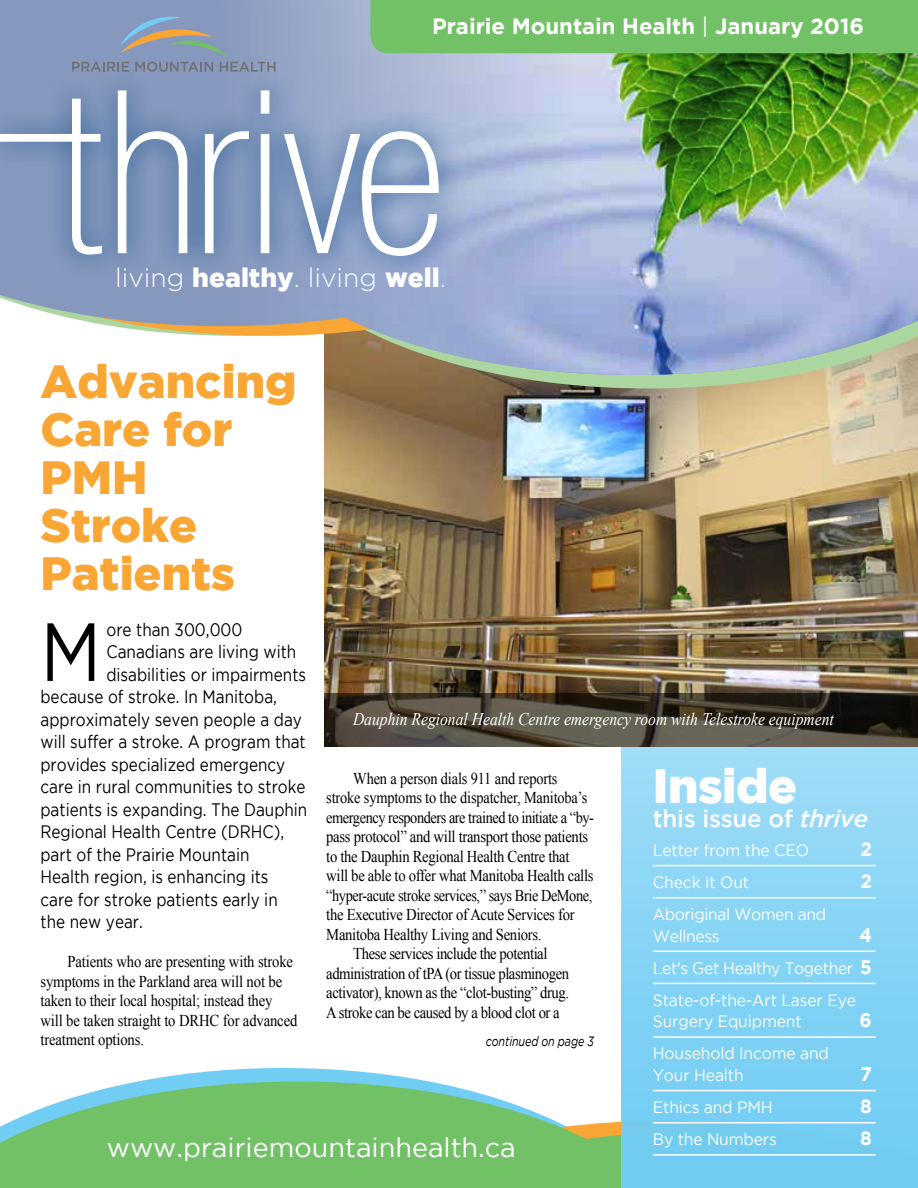
<style>
.page{position:relative;width:918px;height:1188px;background:#fff}
.page>*{position:absolute;margin:0;border:0;box-sizing:border-box;transform-origin:0 0}
.t1{font:82.35px "Gotham";color:#000;scale:.85 1}
.t2{font:900 48px "Gotham";letter-spacing:-.01em;color:#fff}
.t3{font:900 46.5px/48px "Gotham";color:#faa634}
.t4{font:27px "Gotham";color:#fff}
.t5{font:300 26.55px "Gotham";color:#fff}
.t6{font:500 24px "Gotham";letter-spacing:-.01em;color:#fff}
.t7{font:700 22.05px "Gotham";color:#fff}
.t8{font:700 19.5px "Gotham";color:#fff;scale:.95 1}
.t9{font:18px "Gotham";color:#000;scale:.85 1}
.t10{font:italic 17.7px "Times New Roman";color:#fff;scale:.88 1}
.t11{font:16.5px/19.5px "Times New Roman";letter-spacing:-.02em;color:#000;scale:.89 1}
.t12{font:16.5px/21.3px "Gotham";letter-spacing:-.01em;color:#fff;scale:.95 1}
.t13{font:16.5px "Times New Roman";letter-spacing:-.02em;color:#000;scale:.87 1}
.t14{font:italic 13.5px "Gotham";letter-spacing:-.01em;color:#000;scale:.8 1}
.s1{font-weight:400}
.s2{font-weight:900}
.s3{font-style:italic}
.s4{font-weight:700;font-size:19.5px}
</style>
<div class="page">
<svg style="left:136px;top:1068px;width:295px;height:14px;fill:#72cdf4"></svg>
<svg style="left:0;top:1082px;width:621px;height:106px;background:#84c880"></svg>
<svg style="left:621px;top:747px;width:297px;height:441px;background:#86d3f4"></svg>
<img style="left:324px;top:388px;width:594px;height:305px">
<svg style="left:324px;top:375px;width:594px;height:13px;background:#a5a379"></svg>
<img style="left:0;top:0;width:918px;height:336px">
<img style="left:217px;top:291px;width:701px;height:84px">
<div style="left:0;top:67px;width:464px;height:213px;background:#00467f;opacity:.75"></div>
<svg style="left:0;top:90px;width:439px;height:166px"></svg>
<div style="left:370px;top:0;width:548px;height:53px;background:#73c167"></div>
<svg style="left:72px;top:17px;width:203px;height:55px;background:#8a98b2"></svg>
<svg style="left:324px;top:693px;width:594px;height:54px;background:#464035"></svg>
<hr style="left:653px;top:865px;width:223px;height:1px;background:#fff">
<hr style="left:653px;top:897px;width:223px;height:2px;background:#fff">
<hr style="left:653px;top:951px;width:223px;height:1px;background:#fff">
<hr style="left:653px;top:983px;width:223px;height:1px;background:#fff">
<hr style="left:653px;top:1036px;width:223px;height:2px;background:#fff">
<hr style="left:653px;top:1090px;width:223px;height:1px;background:#fff">
<hr style="left:653px;top:1122px;width:223px;height:2px;background:#fff">
<hr style="left:653px;top:1154px;width:223px;height:2px;background:#fff">
<h3 class="t7" style="left:432px;top:13px;width:433px">Prairie Mountain Health <span class="s1">|</span> January 2016</h3>
<h3 class="t5" style="left:115px;top:263px;width:332px">living <span class="s2">healthy</span>. living <span class="s2">well</span>.</h3>
<h3 class="t3" style="left:40px;top:357px;width:258px">Advancing<br>Care for<br>PMH<br>Stroke<br>Patients</h3>
<h1 class="t1" style="left:40px;top:606px;width:73px">M</h1>
<p class="t9" style="left:106px;top:620px;width:162px">ore than 300,000</p>
<p class="t9" style="left:106px;top:642px;width:225px">Canadians are living with</p>
<p class="t9" style="left:106px;top:665px;width:236px">disabilities or impairments</p>
<p class="t9" style="left:40px;top:687px;width:280px">because of stroke. In Manitoba,</p>
<p class="t9" style="left:40px;top:710px;width:309px">approximately seven people a day</p>
<p class="t9" style="left:40px;top:732px;width:314px">will suffer a stroke. A program that</p>
<p class="t9" style="left:40px;top:755px;width:289px">provides specialized emergency</p>
<p class="t9" style="left:40px;top:777px;width:313px">care in rural communities to stroke</p>
<p class="t9" style="left:40px;top:800px;width:315px">patients is expanding. The Dauphin</p>
<p class="t9" style="left:40px;top:822px;width:288px">Regional Health Centre (DRHC),</p>
<p class="t9" style="left:40px;top:845px;width:247px">part of the Prairie Mountain</p>
<p class="t9" style="left:40px;top:867px;width:270px">Health region, is enhancing its</p>
<p class="t9" style="left:40px;top:890px;width:281px">care for stroke patients early in</p>
<p class="t9" style="left:40px;top:912px;width:122px">the new year.</p>
<p class="t11" style="left:40px;top:952px;width:290px;text-indent:27px">Patients who are presenting with stroke symptoms in the Parkland area will not be taken to their local hospital; instead they will be taken straight to DRHC for advanced treatment options.</p>
<p class="t10" style="left:353px;top:706px;width:548px">Dauphin Regional Health Centre emergency room with Telestroke equipment</p>
<p class="t13" style="left:353px;top:767px;width:236px">When a person dials 911 and reports</p>
<p class="t13" style="left:326px;top:787px;width:302px">stroke symptoms to the dispatcher, Manitoba’s</p>
<p class="t13" style="left:326px;top:806px;width:309px">emergency responders are trained to initiate a “by-</p>
<p class="t11" style="left:326px;top:827px;width:296px">pass protocol” and will transport those patients</p>
<p class="t11" style="left:326px;top:846px;width:275px">to the Dauphin Regional Health Centre that</p>
<p class="t11" style="left:326px;top:866px;width:302px">will be able to offer what Manitoba Health calls</p>
<p class="t13" style="left:326px;top:884px;width:307px">“hyper-acute stroke services,” says Brie DeMone,</p>
<p class="t11" style="left:326px;top:905px;width:281px">the Executive Director of Acute Services for</p>
<p class="t11" style="left:326px;top:924px;width:243px">Manitoba Healthy Living and Seniors.</p>
<p class="t11" style="left:353px;top:944px;width:220px">These services include the potential</p>
<p class="t11" style="left:326px;top:963px;width:274px">administration of tPA (or tissue plasminogen</p>
<p class="t11" style="left:326px;top:983px;width:274px">activator), known as the “clot-busting” drug.</p>
<p class="t11" style="left:326px;top:1002px;width:264px">A stroke can be caused by a blood clot or a</p>
<p class="t14" style="left:486px;top:1034px;width:137px">continued on page 3</p>
<h2 class="t2" style="left:653px;top:759px;width:146px">Inside</h2>
<h3 class="t6" style="left:653px;top:805px;width:217px">this issue of <span class="s3">thrive</span></h3>
<p class="t12" style="left:653px;top:839px;width:166px">Letter from the CEO</p>
<p class="t8" style="left:860px;top:838px;width:14px">2</p>
<p class="t12" style="left:653px;top:871px;width:103px">Check It Out</p>
<p class="t8" style="left:860px;top:870px;width:14px">2</p>
<p class="t12" style="left:653px;top:903px;width:184px">Aboriginal Women and<br>Wellness</p>
<p class="t8" style="left:859px;top:923px;width:15px">4</p>
<p class="t12" style="left:653px;top:952px;width:232px;line-height:32.2px">Let's Get Healthy Together <span class="s4">5<br></span>State-of-the-Art Laser Eye</p>
<p class="t12" style="left:653px;top:1011px;width:158px">Surgery Equipment</p>
<p class="t8" style="left:860px;top:1009px;width:14px">6</p>
<p class="t12" style="left:653px;top:1043px;width:187px">Household Income and<br>Your Health</p>
<p class="t8" style="left:860px;top:1063px;width:14px">7</p>
<h3 class="t4" style="left:107px;top:1132px;width:411px">www.prairiemountainhealth.ca</h3>
<p class="t12" style="left:653px;top:1096px;width:128px">Ethics and PMH</p>
<p class="t8" style="left:860px;top:1095px;width:14px">8</p>
<p class="t12" style="left:653px;top:1128px;width:132px">By the Numbers</p>
<p class="t8" style="left:860px;top:1127px;width:14px">8</p>
</div>
